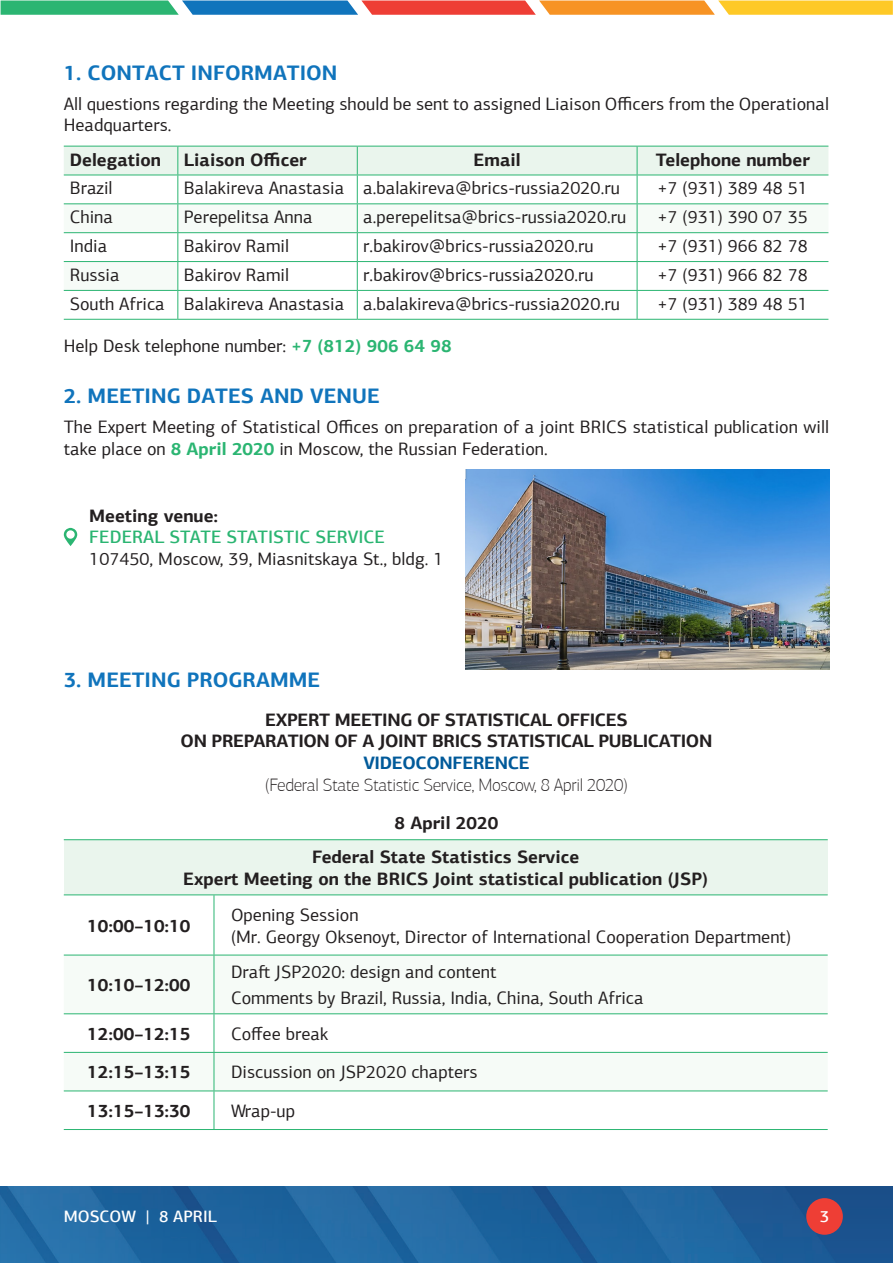
<style>
.page{position:relative;width:893px;height:1263px;background:#fff}
.page>*{position:absolute;margin:0;border:0;box-sizing:border-box;transform-origin:0 0}
.Заголовок{font:700 21px "PF Agora Sans Pro";color:#1074bc}
.Основной_текст{font:18px/21.6px "PF Agora Sans Pro";color:#231f20}
.Основной_текст-2{font:700 18px/21.6px "PF Agora Sans Pro";color:#231f20;text-align:center}
.Основной_текст-3{font:700 18px/21.6px "PF Agora Sans Pro";letter-spacing:-.02em;color:#231f20;text-align:center}
.Основной_текст-4{font:100 18px "PF Agora Sans Pro";letter-spacing:-.02em;color:#231f20}
.t1{font:500 18px "PF Agora Sans Pro";color:#2bb572}
.t2{font:700 18px "PF Agora Sans Pro";letter-spacing:-.02em;color:#015a9a}
.t3{font:500 16.5px "PF Agora Sans Pro";color:#fff}
.s1{font-weight:700;color:#2bb572}
</style>
<div class="page">
<img style="left:0;top:1186px;width:893px;height:77px">
<div style="left:806px;top:1198px;width:37px;height:37px;background:#ee3e35;border-radius:50%"></div>
<svg style="left:1px;top:1px;width:892px;height:14px;background:#a69763"></svg>
<svg style="left:64px;top:146px;width:764px;height:173px"></svg>
<hr style="left:64px;top:319px;width:114px;height:1px;background:#2bb572">
<hr style="left:178px;top:319px;width:179px;height:1px;background:#2bb572">
<hr style="left:357px;top:319px;width:280px;height:1px;background:#2bb572">
<hr style="left:637px;top:319px;width:191px;height:1px;background:#2bb572">
<div style="left:64px;top:840px;width:764px;height:55px;background:#eaf5ed"></div>
<svg style="left:64px;top:956px;width:764px;height:134px;fill:#f6fbf7"></svg>
<hr style="left:64px;top:839px;width:150px;height:1px;background:#2bb572">
<hr style="left:214px;top:839px;width:614px;height:1px;background:#2bb572">
<hr style="left:64px;top:894px;width:150px;height:1px;background:#2bb572">
<hr style="left:214px;top:894px;width:614px;height:1px;background:#2bb572">
<hr style="left:214px;top:895px;width:1px;height:60px;background:#2bb572">
<hr style="left:64px;top:955px;width:150px;height:1px;background:#2bb572">
<hr style="left:214px;top:955px;width:614px;height:1px;background:#2bb572">
<hr style="left:214px;top:955px;width:1px;height:58px;background:#2bb572">
<hr style="left:64px;top:1013px;width:150px;height:1px;background:#2bb572">
<hr style="left:214px;top:1013px;width:614px;height:1px;background:#2bb572">
<hr style="left:214px;top:1014px;width:1px;height:38px;background:#2bb572">
<hr style="left:64px;top:1052px;width:150px;height:1px;background:#2bb572">
<hr style="left:214px;top:1052px;width:614px;height:1px;background:#2bb572">
<hr style="left:214px;top:1053px;width:1px;height:37px;background:#2bb572">
<hr style="left:64px;top:1090px;width:150px;height:1px;background:#2bb572">
<hr style="left:214px;top:1090px;width:614px;height:1px;background:#2bb572">
<hr style="left:214px;top:1091px;width:1px;height:38px;background:#2bb572">
<hr style="left:64px;top:1129px;width:150px;height:1px;background:#2bb572">
<hr style="left:214px;top:1129px;width:614px;height:1px;background:#2bb572">
<svg style="left:63px;top:528px;width:15px;height:18px"></svg>
<img style="left:465px;top:470px;width:364px;height:199px">
<p class="Заголовок" style="left:64px;top:59px;width:275px">1. CONTACT INFORMATION</p>
<p class="Основной_текст" style="left:64px;top:93px;width:767px">All questions regarding the Meeting should be sent to assigned Liaison Officers from the Operational<br>Headquarters.</p>
<p class="Основной_текст-2" style="left:70px;top:148px;width:93px">Delegation</p>
<p class="Основной_текст-2" style="left:184px;top:148px;width:124px">Liaison Officer</p>
<p class="Основной_текст-2" style="left:474px;top:148px;width:49px">Email</p>
<p class="Основной_текст-2" style="left:656px;top:148px;width:156px">Telephone number</p>
<p class="Основной_текст" style="left:70px;top:178px;width:44px">Brazil</p>
<p class="Основной_текст" style="left:184px;top:178px;width:162px">Balakireva Anastasia</p>
<p class="Основной_текст" style="left:363px;top:178px;width:258px">a.balakireva@brics-russia2020.ru</p>
<p class="Основной_текст" style="left:658px;top:178px;width:152px">+7 (931) 389 48 51</p>
<p class="Основной_текст" style="left:70px;top:206px;width:45px">China</p>
<p class="Основной_текст" style="left:184px;top:206px;width:130px">Perepelitsa Anna</p>
<p class="Основной_текст" style="left:363px;top:206px;width:264px">a.perepelitsa@brics-russia2020.ru</p>
<p class="Основной_текст" style="left:658px;top:206px;width:152px">+7 (931) 390 07 35</p>
<p class="Основной_текст" style="left:70px;top:235px;width:39px">India</p>
<p class="Основной_текст" style="left:184px;top:235px;width:107px">Bakirov Ramil</p>
<p class="Основной_текст" style="left:363px;top:235px;width:232px">r.bakirov@brics-russia2020.ru</p>
<p class="Основной_текст" style="left:658px;top:235px;width:152px">+7 (931) 966 82 78</p>
<p class="Основной_текст" style="left:70px;top:264px;width:51px">Russia</p>
<p class="Основной_текст" style="left:184px;top:264px;width:107px">Bakirov Ramil</p>
<p class="Основной_текст" style="left:363px;top:264px;width:232px">r.bakirov@brics-russia2020.ru</p>
<p class="Основной_текст" style="left:658px;top:264px;width:152px">+7 (931) 966 82 78</p>
<p class="Основной_текст" style="left:70px;top:293px;width:97px">South Africa</p>
<p class="Основной_текст" style="left:184px;top:293px;width:162px">Balakireva Anastasia</p>
<p class="Основной_текст" style="left:363px;top:293px;width:258px">a.balakireva@brics-russia2020.ru</p>
<p class="Основной_текст" style="left:658px;top:293px;width:152px">+7 (931) 389 48 51</p>
<p class="Основной_текст" style="left:64px;top:335px;width:389px">Help Desk telephone number: <span class="s1">+7 (812) 906 64 98</span></p>
<p class="Заголовок" style="left:64px;top:382px;width:317px">2. MEETING DATES AND VENUE</p>
<p class="Основной_текст" style="left:64px;top:416px;width:767px">The Expert Meeting of Statistical Offices on preparation of a joint BRICS statistical publication will take place on <span class="s1">8 April 2020</span> in Moscow, the Russian Federation.</p>
<p class="Основной_текст-2" style="left:89px;top:505px;width:130px">Meeting venue:</p>
<p class="t1" style="left:89px;top:526px;width:297px">FEDERAL STATE STATISTIC SERVICE</p>
<p class="Основной_текст" style="left:89px;top:548px;width:356px">107450, Moscow, 39, Miasnitskaya St., bldg. 1</p>
<p class="Заголовок" style="left:64px;top:666px;width:258px">3. MEETING PROGRAMME</p>
<p class="Основной_текст-3" style="left:181px;top:708px;width:533px">EXPERT MEETING OF STATISTICAL OFFICES<br>ON PREPARATION OF A JOINT BRICS STATISTICAL PUBLICATION</p>
<p class="t2" style="left:363px;top:751px;width:168px">VIDEOCONFERENCE</p>
<p class="Основной_текст-4" style="left:265px;top:774px;width:364px">(Federal State Statistic Service, Moscow, 8 April 2020)</p>
<p class="Основной_текст-2" style="left:395px;top:812px;width:105px">8 April 2020</p>
<p class="Основной_текст-2" style="left:183px;top:846px;width:526px">Federal State Statistics Service<br>Expert Meeting on the BRICS Joint statistical publication (JSP)</p>
<p class="Основной_текст-2" style="left:87px;top:914px;width:105px">10:00–10:10</p>
<p class="Основной_текст" style="left:231px;top:904px;width:562px">Opening Session<br>(Mr. Georgy Oksenoyt, Director of International Cooperation Department)</p>
<p class="Основной_текст-2" style="left:87px;top:974px;width:105px">10:10–12:00</p>
<p class="Основной_текст" style="left:231px;top:961px;width:267px">Draft JSP2020: design and content</p>
<p class="Основной_текст" style="left:231px;top:987px;width:414px">Comments by Brazil, Russia, India, China, South Africa</p>
<p class="Основной_текст-2" style="left:87px;top:1023px;width:105px">12:00–12:15</p>
<p class="Основной_текст" style="left:231px;top:1023px;width:99px">Coffee break</p>
<p class="Основной_текст-2" style="left:87px;top:1061px;width:105px">12:15–13:15</p>
<p class="Основной_текст" style="left:231px;top:1061px;width:248px">Discussion on JSP2020 chapters</p>
<p class="Основной_текст-2" style="left:87px;top:1100px;width:105px">13:15–13:30</p>
<p class="Основной_текст" style="left:231px;top:1100px;width:66px">Wrap-up</p>
<p class="t3" style="left:64px;top:1206px;width:155px">MOSCOW | 8 APRIL</p>
<p class="t3" style="left:820px;top:1206px;width:11px">3</p>
</div>
